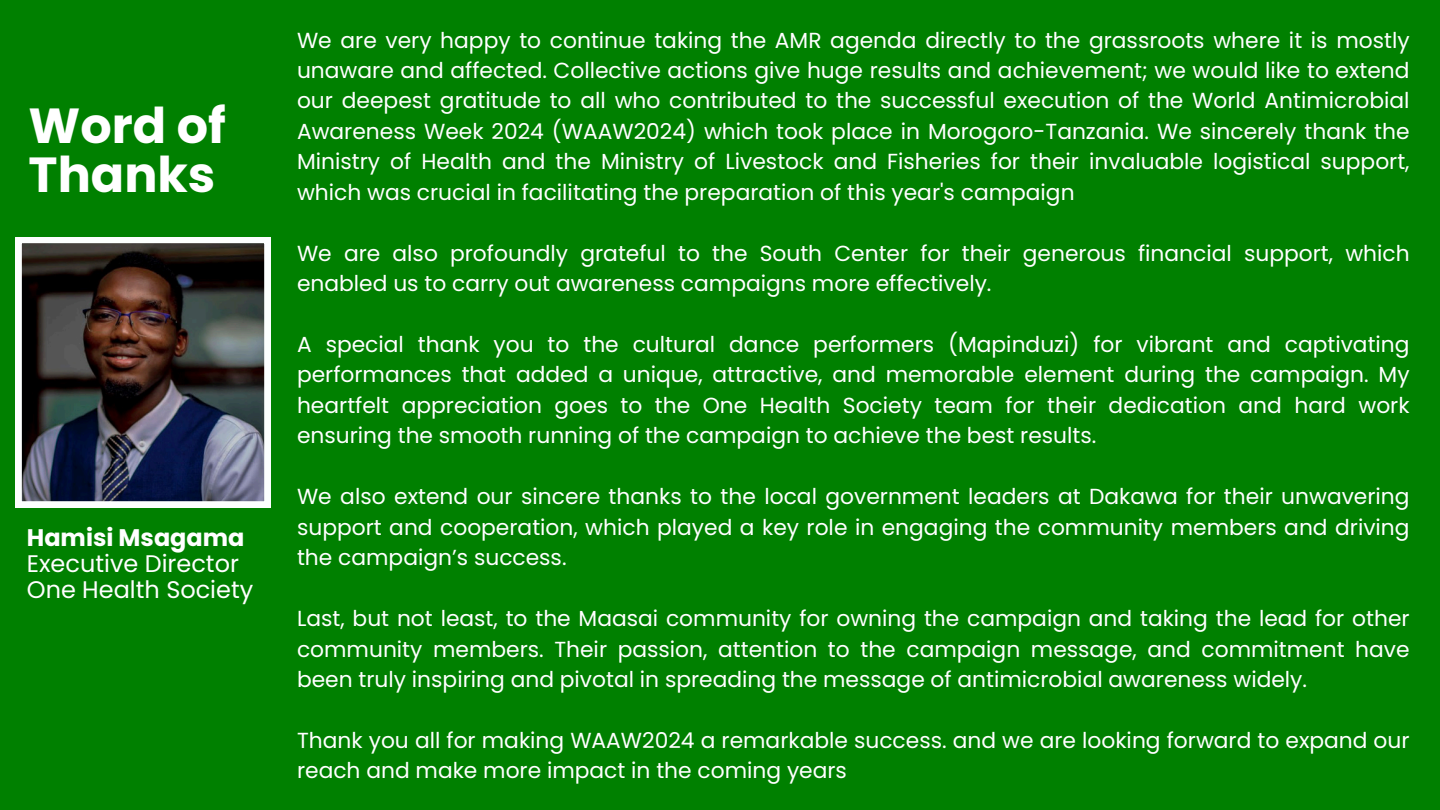
<style>
.page{position:relative;width:1440px;height:810px;background:#008000}
.page>*{position:absolute;margin:0;border:0;box-sizing:border-box;transform-origin:0 0}
.t1{font:700 49.2px/48.9px "Poppins";color:#fff}
.t2{font:24px "Poppins";color:#fff}
.t3{font:700 24px "Poppins";color:#fff}
.t4{font:21.8px/30.4px "Poppins";color:#fff;text-align:justify}
</style>
<div class="page">
<img style="left:16px;top:237px;width:254px;height:270px">
<h1 class="t1" style="left:29px;top:101px;width:199px">Word of<br>Thanks</h1>
<p class="t3" style="left:27px;top:521px;width:219px">Hamisi Msagama</p>
<p class="t2" style="left:27px;top:547px;width:214px">Executive Director</p>
<p class="t2" style="left:27px;top:573px;width:228px">One Health Society</p>
<p class="t4" style="left:297px;top:25px;width:1114px">We are very happy to continue taking the AMR agenda directly to the grassroots where it is mostly unaware and affected. Collective actions give huge results and achievement; we would like to extend our deepest gratitude to all who contributed to the successful execution of the World Antimicrobial Awareness Week 2024 (WAAW2024) which took place in Morogoro-Tanzania. We sincerely thank the Ministry of Health and the Ministry of Livestock and Fisheries for their invaluable logistical support, which was crucial in facilitating the preparation of this year's campaign</p>
<p class="t4" style="left:297px;top:238px;width:1114px">We are also profoundly grateful to the South Center for their generous financial support, which enabled us to carry out awareness campaigns more effectively.</p>
<p class="t4" style="left:297px;top:329px;width:1114px">A special thank you to the cultural dance performers (Mapinduzi) for vibrant and captivating performances that added a unique, attractive, and memorable element during the campaign. My heartfelt appreciation goes to the One Health Society team for their dedication and hard work ensuring the smooth running of the campaign to achieve the best results.</p>
<p class="t4" style="left:297px;top:481px;width:1114px">We also extend our sincere thanks to the local government leaders at Dakawa for their unwavering support and cooperation, which played a key role in engaging the community members and driving the campaign’s success.</p>
<p class="t4" style="left:297px;top:603px;width:1114px">Last, but not least, to the Maasai community for owning the campaign and taking the lead for other community members. Their passion, attention to the campaign message, and commitment have been truly inspiring and pivotal in spreading the message of antimicrobial awareness widely.</p>
<p class="t4" style="left:297px;top:725px;width:1114px">Thank you all for making WAAW2024 a remarkable success. and we are looking forward to expand our reach and make more impact in the coming years</p>
</div>
